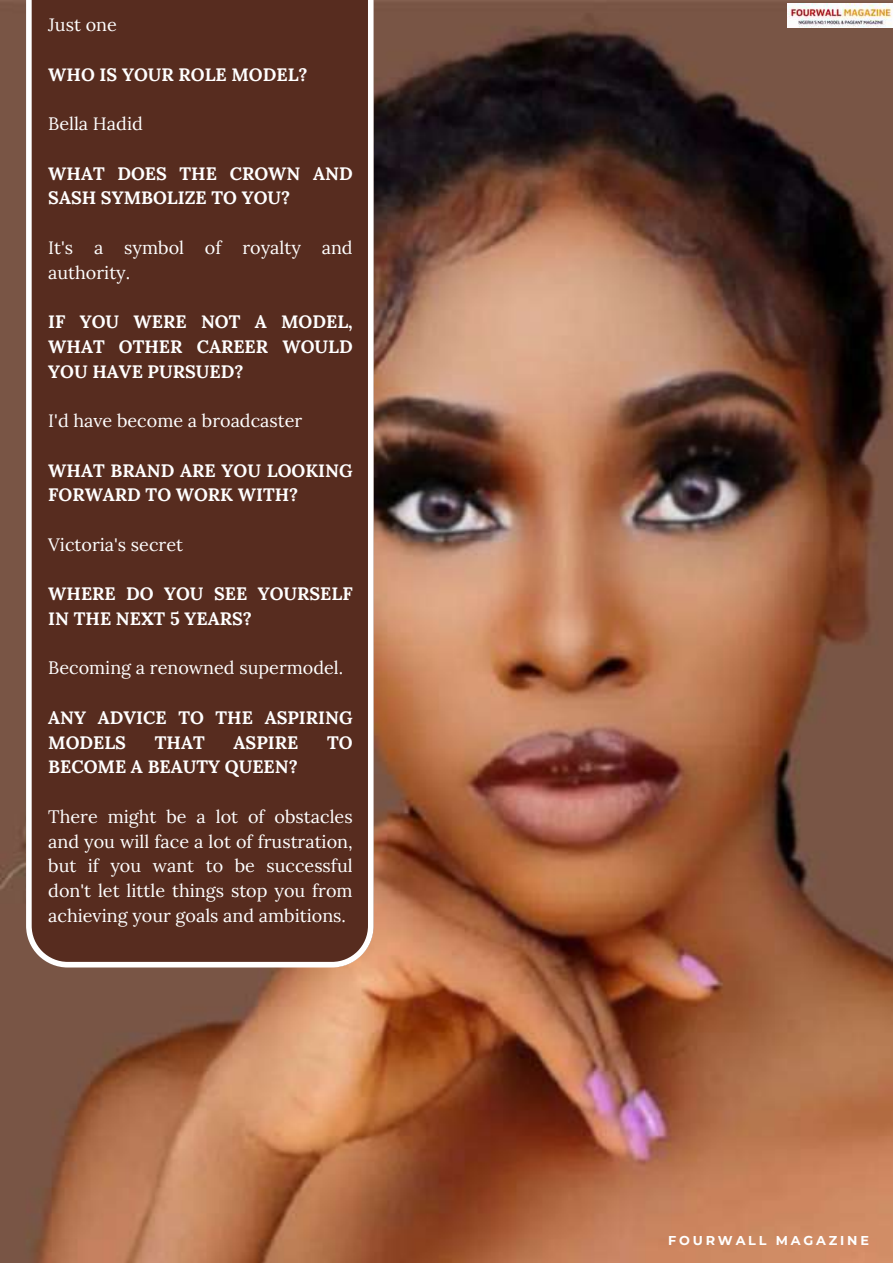
<style>
.page{position:relative;width:893px;height:1264px;background:#fff}
.page>*{position:absolute;margin:0;border:0;box-sizing:border-box;transform-origin:0 0}
.t1{font:18px/24.8px "Lora";color:#fff}
.t2{font:700 18px/24.8px "Lora";color:#fff}
.t3{font:700 12.75px "Montserrat";letter-spacing:.22em;color:#fff}
</style>
<div class="page">
<img style="left:0;top:0;width:892px;height:1262px">
<div style="left:26px;top:0;width:347px;height:967px;background:#572c1f"></div>
<img style="left:787px;top:3px;width:105px;height:24px">
<p class="t1" style="left:48px;top:12px;width:70px">Just one</p>
<p class="t2" style="left:48px;top:62px;width:261px">WHO IS YOUR ROLE MODEL?</p>
<p class="t1" style="left:48px;top:111px;width:96px">Bella Hadid</p>
<p class="t2" style="left:48px;top:161px;width:306px">WHAT DOES THE CROWN AND<br>SASH SYMBOLIZE TO YOU?</p>
<p class="t1" style="left:48px;top:235px;width:306px">It's a symbol of royalty and authority.</p>
<p class="t2" style="left:48px;top:309px;width:306px;text-align:justify">IF YOU WERE NOT A MODEL, WHAT OTHER CAREER WOULD YOU HAVE PURSUED?</p>
<p class="t1" style="left:48px;top:408px;width:255px">I'd have become a broadcaster</p>
<p class="t2" style="left:48px;top:457px;width:306px">WHAT BRAND ARE YOU LOOKING<br>FORWARD TO WORK WITH?</p>
<p class="t1" style="left:48px;top:532px;width:136px">Victoria's secret</p>
<p class="t2" style="left:48px;top:581px;width:306px">WHERE DO YOU SEE YOURSELF<br>IN THE NEXT 5 YEARS?</p>
<p class="t1" style="left:48px;top:655px;width:296px">Becoming a renowned supermodel.</p>
<p class="t2" style="left:48px;top:705px;width:306px">ANY ADVICE TO THE ASPIRING<br>MODELS</p>
<p class="t2" style="left:155px;top:729px;width:51px">THAT</p>
<p class="t2" style="left:233px;top:729px;width:66px">ASPIRE</p>
<p class="t2" style="left:327px;top:729px;width:27px">TO</p>
<p class="t2" style="left:48px;top:754px;width:251px">BECOME A BEAUTY QUEEN?</p>
<p class="t1" style="left:48px;top:804px;width:306px;text-align:justify">There might be a lot of obstacles and you will face a lot of frustration, but if you want to be successful don't let little things stop you from achieving your goals and ambitions.</p>
<p class="t3" style="left:668px;top:1232px;width:202px">FOURWALL MAGAZINE</p>
</div>
